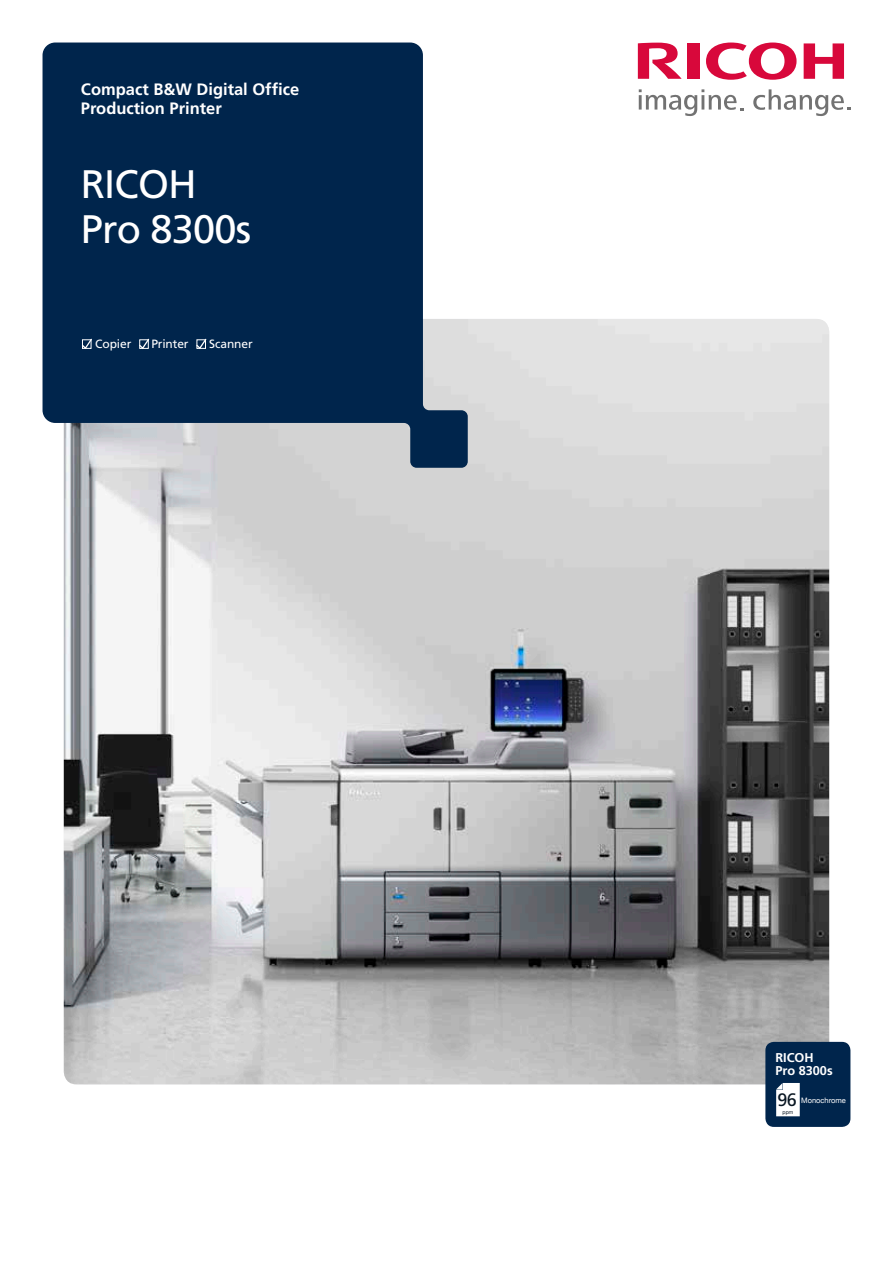
<style>
.page{position:relative;width:893px;height:1263px;background:#fff}
.page>*{position:absolute;margin:0;border:0;box-sizing:border-box;transform-origin:0 0}
.t1{font:39.75px/45px "Frutiger";letter-spacing:-.02em;color:#fff}
.t2{font:18px "Frutiger";color:#091622}
.t3{font:700 16.5px/19.5px "Frutiger";color:#fff}
.t4{font:700 12.75px/13.5px "Frutiger";color:#fff}
.t5{font:12px "Frutiger";letter-spacing:-.01em;color:#fff}
.t6{font:7.5px "Helvetica Neue";color:#fff}
.t7{font:5.25px "Helvetica Neue";color:#091622}
</style>
<div class="page">
<img style="left:64px;top:319px;width:765px;height:765px">
<svg style="left:706px;top:43px;width:90px;height:37px"></svg>
<svg style="left:804px;top:43px;width:40px;height:36px"></svg>
<div style="left:687px;top:43px;width:12px;height:36px;background:#d8083b"></div>
<svg style="left:638px;top:43px;width:44px;height:36px"></svg>
<svg style="left:639px;top:89px;width:104px;height:27px"></svg>
<svg style="left:753px;top:89px;width:97px;height:27px"></svg>
<div style="left:765px;top:1042px;width:85px;height:85px;background:#00254c;border-radius:9px"></div>
<svg style="left:776px;top:1083px;width:24px;height:33px"></svg>
<svg style="left:43px;top:43px;width:425px;height:425px;background:#294868"></svg>
<svg style="left:81px;top:338px;width:12px;height:12px"></svg>
<div style="left:82px;top:340px;width:9px;height:9px;border:1px solid #fff"></div>
<svg style="left:138px;top:338px;width:12px;height:12px"></svg>
<div style="left:139px;top:340px;width:10px;height:9px;border:1px solid #fff"></div>
<svg style="left:195px;top:338px;width:13px;height:12px"></svg>
<div style="left:197px;top:340px;width:9px;height:9px;border:1px solid #fff"></div>
<p class="t3" style="left:81px;top:79px;width:220px">Compact B&amp;W Digital Office<br>Production Printer</p>
<h1 class="t1" style="left:81px;top:161px;width:172px">RICOH<br>Pro 8300s</h1>
<p class="t5" style="left:95px;top:337px;width:38px">Copier</p>
<p class="t5" style="left:151px;top:337px;width:39px">Printer</p>
<p class="t5" style="left:209px;top:337px;width:45px">Scanner</p>
<p class="t4" style="left:775px;top:1050px;width:59px">RICOH<br>Pro 8300s</p>
<p class="t6" style="left:801px;top:1095px;width:46px">Monochrome</p>
<p class="t2" style="left:777px;top:1090px;width:21px">96</p>
<p class="t7" style="left:783px;top:1108px;width:12px">ppm</p>
</div>
